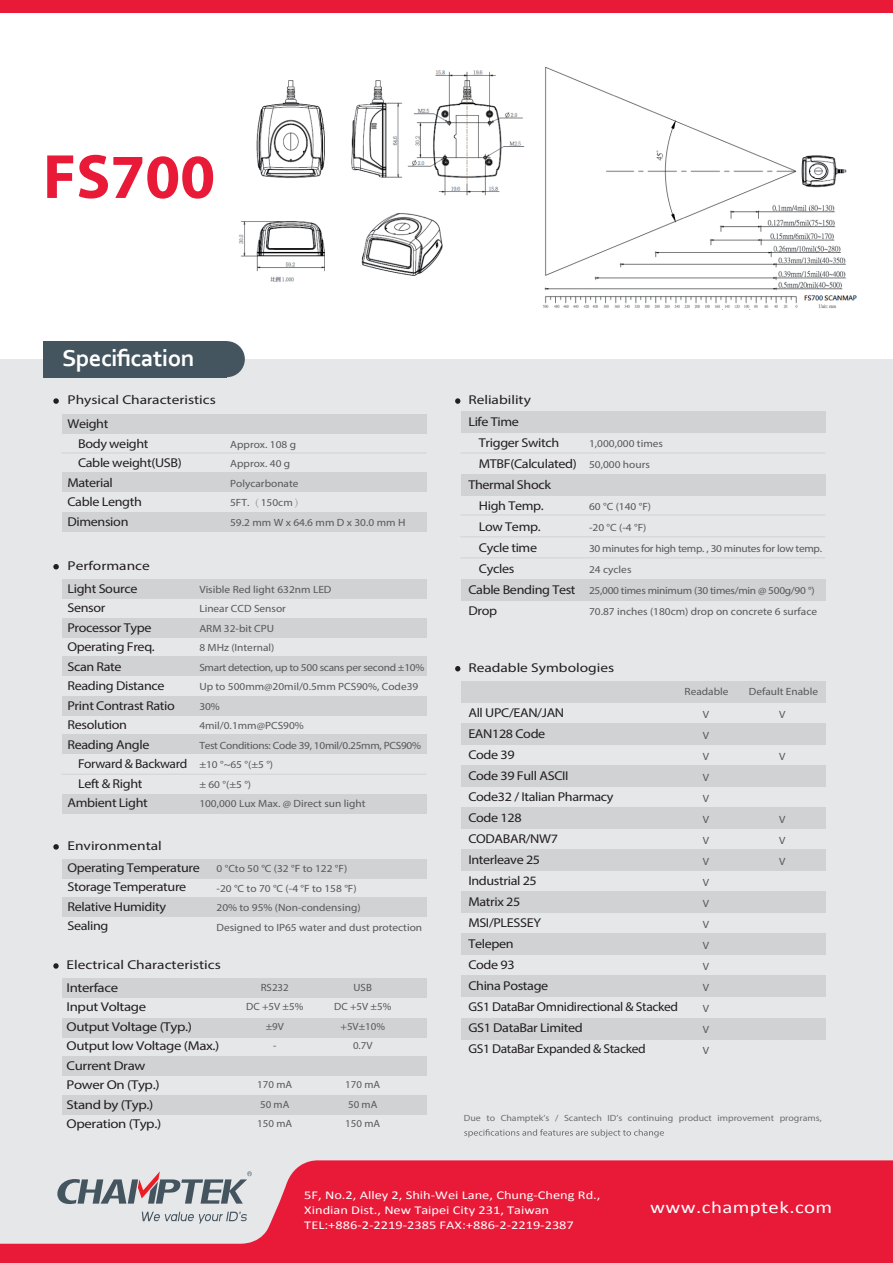
<style>
.page{position:relative;width:893px;height:1263px;background:#fff}
.page>*{position:absolute;margin:0;border:0;box-sizing:border-box;transform-origin:0 0}
.t1{font:700 63px "Myriad Pro";color:#e91938}
.t2{font:700 24.15px "Corbel";letter-spacing:-.02em;color:#fff}
.t3{font:17.4px "Calibri";letter-spacing:.02em;color:#fff;scale:1.2 1}
.t4{font:12.9px/21px "Myriad Pro";letter-spacing:-.025em;color:#231f20;scale:1.1 1}
.t5{font:12.9px/19.5px "Myriad";letter-spacing:-.025em;color:#231f20;scale:1.16 1}
.t6{font:12.9px/24.2px "Myriad Pro";color:#231f20;scale:1.2 1}
.t7{font:12.9px/21.6px "Myriad Pro";letter-spacing:-.025em;color:#231f20;scale:1.2 1}
.t8{font:12.9px "Myriad Pro";letter-spacing:-.025em;color:#231f20;scale:1.05 1}
.t9{font:12px/15px "Calibri";color:#fff;scale:1.2 1}
.t10{font:10.5px/19.5px "Myriad";color:#57585a;scale:1.08 1}
.t11{font:10.5px/21px "Myriad";letter-spacing:-.025em;color:#57585a;scale:1.08 1}
.t12{font:10.5px/19.5px "Myriad";color:#57585a;text-align:center;scale:1.04 1}
.t13{font:9px "Myriad Pro";color:#6c6d70;scale:1.1 1}
.s1{font-family:"Adobe Ming Std";font-weight:300}
</style>
<div class="page">
<div style="left:0;top:359px;width:893px;height:904px;background:#e6e7e9"></div>
<div style="left:0;top:0;width:893px;height:13px;background:#e91938"></div>
<svg style="left:0;top:1160px;width:893px;height:103px;fill:#e91938"></svg>
<svg style="left:57px;top:1171px;width:195px;height:33px"></svg>
<svg style="left:142px;top:1212px;width:105px;height:11px"></svg>
<div style="left:43px;top:341px;width:184px;height:36px;background:#45555f"></div>
<div style="left:209px;top:341px;width:36px;height:36px;background:#45555f;border-radius:50%"></div>
<svg style="left:53px;top:963px;width:6px;height:6px"></svg>
<svg style="left:53px;top:564px;width:6px;height:5px"></svg>
<svg style="left:53px;top:398px;width:6px;height:6px"></svg>
<div style="left:62px;top:415px;width:364px;height:19px;background:#d1d2d4"></div>
<div style="left:62px;top:473px;width:364px;height:19px;background:#d1d2d4"></div>
<div style="left:62px;top:512px;width:364px;height:19px;background:#d1d2d4"></div>
<div style="left:62px;top:579px;width:364px;height:19px;background:#d1d2d4"></div>
<div style="left:62px;top:619px;width:364px;height:19px;background:#d1d2d4"></div>
<div style="left:62px;top:657px;width:364px;height:19px;background:#d1d2d4"></div>
<div style="left:62px;top:696px;width:364px;height:19px;background:#d1d2d4"></div>
<div style="left:62px;top:734px;width:364px;height:19px;background:#d1d2d4"></div>
<div style="left:62px;top:794px;width:364px;height:20px;background:#d1d2d4"></div>
<div style="left:62px;top:859px;width:364px;height:19px;background:#d1d2d4"></div>
<div style="left:62px;top:898px;width:364px;height:19px;background:#d1d2d4"></div>
<div style="left:62px;top:979px;width:364px;height:19px;background:#d1d2d4"></div>
<div style="left:62px;top:1018px;width:364px;height:19px;background:#d1d2d4"></div>
<div style="left:62px;top:1056px;width:364px;height:19px;background:#d1d2d4"></div>
<div style="left:62px;top:1096px;width:364px;height:19px;background:#d1d2d4"></div>
<hr style="left:62px;top:453px;width:364px;height:1px;background:#d1d2d4">
<hr style="left:62px;top:774px;width:364px;height:1px;background:#d1d2d4">
<div style="left:461px;top:411px;width:364px;height:21px;background:#d1d2d4"></div>
<div style="left:461px;top:475px;width:364px;height:21px;background:#d1d2d4"></div>
<hr style="left:460px;top:453px;width:365px;height:1px;background:#d1d2d4">
<div style="left:461px;top:579px;width:364px;height:21px;background:#d1d2d4"></div>
<div style="left:461px;top:682px;width:364px;height:21px;background:#d1d2d4"></div>
<div style="left:461px;top:724px;width:364px;height:21px;background:#d1d2d4"></div>
<div style="left:461px;top:766px;width:364px;height:21px;background:#d1d2d4"></div>
<div style="left:461px;top:808px;width:364px;height:21px;background:#d1d2d4"></div>
<div style="left:461px;top:850px;width:364px;height:21px;background:#d1d2d4"></div>
<div style="left:461px;top:892px;width:364px;height:21px;background:#d1d2d4"></div>
<div style="left:461px;top:934px;width:364px;height:21px;background:#d1d2d4"></div>
<div style="left:461px;top:976px;width:364px;height:21px;background:#d1d2d4"></div>
<div style="left:461px;top:1018px;width:364px;height:21px;background:#d1d2d4"></div>
<hr style="left:460px;top:514px;width:365px;height:1px;background:#d1d2d4">
<hr style="left:460px;top:536px;width:365px;height:1px;background:#d1d2d4">
<hr style="left:460px;top:557px;width:365px;height:1px;background:#d1d2d4">
<svg style="left:53px;top:844px;width:6px;height:6px"></svg>
<svg style="left:464px;top:1129px;width:200px;height:8px"></svg>
<svg style="left:455px;top:666px;width:5px;height:5px"></svg>
<svg style="left:455px;top:398px;width:5px;height:6px"></svg>
<img style="left:238px;top:70px;width:287px;height:212px">
<img style="left:543px;top:67px;width:314px;height:243px">
<h1 class="t1" style="left:43px;top:136px;width:174px">FS700</h1>
<h2 class="t2" style="left:62px;top:343px;width:134px">Specification</h2>
<p class="t6" style="left:67px;top:388px;width:125px">Physical Characteristics<br>Weight</p>
<p class="t4" style="left:78px;top:433px;width:66px">Body weight</p>
<p class="t4" style="left:78px;top:452px;width:96px">Cable weight(USB)</p>
<p class="t4" style="left:67px;top:472px;width:43px">Material</p>
<p class="t4" style="left:67px;top:491px;width:69px">Cable Length</p>
<p class="t4" style="left:67px;top:511px;width:57px">Dimension</p>
<p class="t6" style="left:67px;top:553px;width:70px">Performance</p>
<p class="t10" style="left:230px;top:434px;width:164px">Approx. 108 g<br>Approx. 40 g<br>Polycarbonate<br>5FT.<span class="s1">（</span>150cm<span class="s1">）<br></span>59.2 mm W x 64.6 mm D x 30.0 mm H</p>
<p class="t4" style="left:67px;top:578px;width:99px;line-height:19.5px">Light Source<br>Sensor<br>Processor Type<br>Operating Freq.<br>Scan Rate<br>Reading Distance<br>Print Contrast Ratio<br>Resolution<br>Reading Angle</p>
<p class="t8" style="left:78px;top:756px;width:106px">Forward &amp; Backward</p>
<p class="t4" style="left:78px;top:773px;width:60px">Left &amp; Right</p>
<p class="t4" style="left:67px;top:792px;width:75px">Ambient Light</p>
<p class="t10" style="left:199px;top:579px;width:210px">Visible Red light 632nm LED<br>Linear CCD Sensor<br>ARM 32-bit CPU<br>8 MHz (Internal)<br>Smart detection, up to 500 scans per second ±10%<br>Up to 500mm@20mil/0.5mm PCS90%, Code39<br>30%<br>4mil/0.1mm@PCS90%<br>Test Conditions: Code 39, 10mil/0.25mm, PCS90% ±10 °~65 °(±5 °)<br>± 60 °(±5 °)<br>100,000 Lux Max. @ Direct sun light</p>
<p class="t7" style="left:67px;top:835px;width:112px">Environmental<br>Operating Temperature</p>
<p class="t4" style="left:67px;top:877px;width:110px;line-height:19.5px">Storage Temperature<br>Relative Humidity<br>Sealing</p>
<p class="t10" style="left:217px;top:859px;width:192px">0 °Cto 50 °C (32 °F to 122 °F)<br>-20 °C to 70 °C (-4 °F to 158 °F)<br>20% to 95% (Non-condensing)<br>Designed to IP65 water and dust protection</p>
<p class="t6" style="left:67px;top:953px;width:130px">Electrical Characteristics</p>
<p class="t5" style="left:67px;top:977px;width:133px">Interface<br>Input Voltage<br>Output Voltage (Typ.)<br>Output low Voltage (Max.)<br>Current Draw<br>Power On (Typ.)<br>Stand by (Typ.)<br>Operation (Typ.)</p>
<p class="t12" style="left:246px;top:977px;width:56px">RS232<br>DC +5V ±5% ±9V<br>-</p>
<p class="t12" style="left:257px;top:1075px;width:35px;text-align:left">170 mA<br>50 mA<br>150 mA</p>
<p class="t12" style="left:334px;top:977px;width:56px">USB<br>DC +5V ±5% +5V±10%<br>0.7V</p>
<p class="t12" style="left:345px;top:1075px;width:35px;text-align:left">170 mA<br>50 mA<br>150 mA</p>
<p class="t6" style="left:468px;top:388px;width:54px">Reliability</p>
<p class="t4" style="left:468px;top:411px;width:47px">Life Time</p>
<p class="t4" style="left:479px;top:432px;width:74px">Trigger Switch</p>
<p class="t4" style="left:479px;top:453px;width:90px">MTBF(Calculated)</p>
<p class="t4" style="left:468px;top:474px;width:77px">Thermal Shock</p>
<p class="t4" style="left:479px;top:495px;width:60px">High Temp.</p>
<p class="t4" style="left:479px;top:516px;width:58px">Low Temp.</p>
<p class="t4" style="left:479px;top:537px;width:54px">Cycle time</p>
<p class="t4" style="left:479px;top:558px;width:34px">Cycles</p>
<p class="t4" style="left:468px;top:579px;width:99px">Cable Bending Test</p>
<p class="t4" style="left:468px;top:600px;width:28px">Drop</p>
<p class="t10" style="left:589px;top:433px;width:70px;line-height:21px">1,000,000 times<br>50,000 hours</p>
<p class="t11" style="left:589px;top:496px;width:217px">60 °C (140 °F)<br>-20 °C (-4 °F)<br>30 minutes for high temp. , 30 minutes for low temp.<br>24 cycles<br>25,000 times minimum (30 times/min @ 500g/90 °)<br>70.87 inches (180cm) drop on concrete 6 surface</p>
<p class="t6" style="left:468px;top:655px;width:123px">Readable Symbologies</p>
<p class="t4" style="left:468px;top:702px;width:192px">All UPC/EAN/JAN<br>EAN128 Code<br>Code 39<br>Code 39 Full ASCII<br>Code32 / Italian Pharmacy<br>Code 128<br>CODABAR/NW7<br>Interleave 25<br>Industrial 25<br>Matrix 25<br>MSI/PLESSEY<br>Telepen<br>Code 93<br>China Postage<br>GS1 DataBar Omnidirectional &amp; Stacked<br>GS1 DataBar Limited<br>GS1 DataBar Expanded &amp; Stacked</p>
<p class="t10" style="left:685px;top:680px;width:42px;line-height:22.5px;text-align:center">Readable<br>V</p>
<p class="t10" style="left:703px;top:724px;width:7px;line-height:21px;text-align:justify">V V V V V V V V V V V V V V V V</p>
<p class="t10" style="left:749px;top:680px;width:66px;line-height:22.5px;text-align:center">Default Enable<br>V</p>
<p class="t10" style="left:779px;top:746px;width:7px">V</p>
<p class="t10" style="left:779px;top:808px;width:7px;line-height:21px;text-align:justify">V V V</p>
<p class="t13" style="left:464px;top:1112px;width:327px">Due to Champtek’s / Scantech ID’s continuing product improvement programs,</p>
<p class="t9" style="left:304px;top:1187px;width:248px">5F, No.2, Alley 2, Shih-Wei Lane, Chung-Cheng Rd.,<br>Xindian Dist., New Taipei City 231, Taiwan<br>TEL:+886-2-2219-2385 FAX:+886-2-2219-2387</p>
<h3 class="t3" style="left:650px;top:1196px;width:153px">www.champtek.com</h3>
</div>
